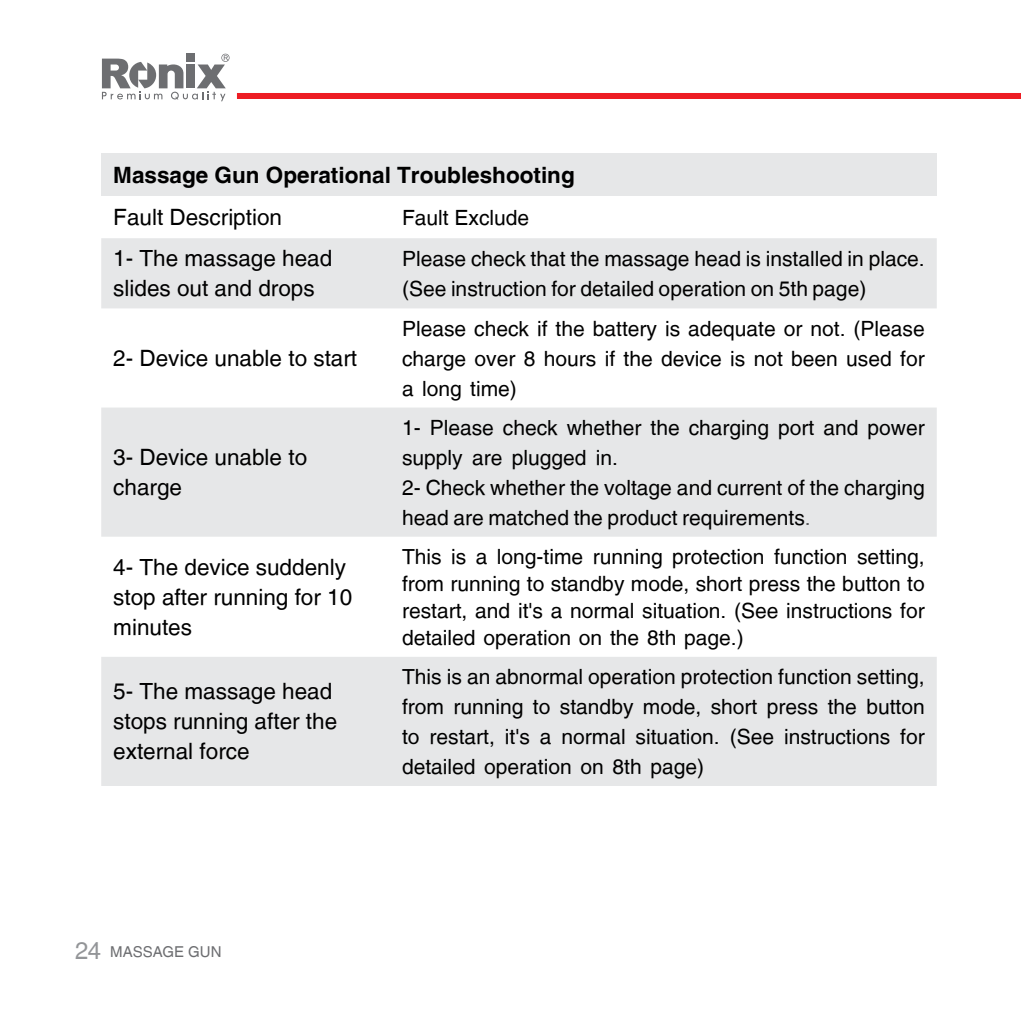
<style>
.page{position:relative;width:1021px;height:1021px;background:#fff}
.page>*{position:absolute;margin:0;border:0;box-sizing:border-box;transform-origin:0 0}
.t1{font:22.5px/30px "Helvetica LT";color:#000}
.t2{font:700 22.5px "Helvetica LT";color:#000}
.t3{font:21px/30px "Helvetica LT";color:#000;text-align:justify}
.t4{font:15px "Helvetica LT";color:#6d6e71}
.s1{color:#58595b}
.s2{font-size:24px;color:#939598}
</style>
<div class="page">
<svg style="left:102px;top:54px;width:127px;height:47px"></svg>
<div style="left:186px;top:54px;width:9px;height:8px;background:#6d6e71"></div>
<div style="left:237px;top:93px;width:783px;height:6px;background:#ed1d24"></div>
<div style="left:101px;top:153px;width:835px;height:43px;background:#e6e7e8"></div>
<div style="left:101px;top:238px;width:835px;height:70px;background:#e6e7e8"></div>
<div style="left:101px;top:407px;width:835px;height:129px;background:#e6e7e8"></div>
<div style="left:101px;top:657px;width:835px;height:129px;background:#e6e7e8"></div>
<p class="t2" style="left:113px;top:161px;width:463px">Massage Gun Operational Troubleshooting</p>
<p class="t1" style="left:113px;top:202px;width:170px">Fault Description</p>
<p class="t3" style="left:402px;top:202px;width:129px">Fault Exclude</p>
<p class="t1" style="left:113px;top:243px;width:220px">1- The massage head slides out and drops</p>
<p class="t3" style="left:402px;top:243px;width:524px">Please check that the massage head is installed in place. (See instruction for detailed operation on 5th page)</p>
<p class="t1" style="left:113px;top:343px;width:245px">2- Device unable to start</p>
<p class="t1" style="left:113px;top:442px;width:195px">3- Device unable to charge</p>
<p class="t3" style="left:402px;top:313px;width:524px">Please check if the battery is adequate or not. (Please charge over 8 hours if the device is not been used for a long time)</p>
<p class="t3" style="left:402px;top:412px;width:524px;text-align:left">1- Please check whether the charging port and power supply are plugged in.<br>2- Check whether the voltage and current of the charging head are matched the product requirements<span class="s1">.</span></p>
<p class="t1" style="left:113px;top:552px;width:240px">4- The device suddenly stop after running for 10 minutes</p>
<p class="t3" style="left:402px;top:543px;width:524px;line-height:27px">This is a long-time running protection function setting, from running to standby mode, short press the button to restart, and it's a normal situation. (See instructions for detailed operation on the 8th page.)</p>
<p class="t1" style="left:113px;top:676px;width:225px">5- The massage head stops running after the external force</p>
<p class="t3" style="left:402px;top:661px;width:524px">This is an abnormal operation protection function setting, from running to standby mode, short press the button to restart, it's a normal situation. (See instructions for detailed operation on 8th page)</p>
<p class="t4" style="left:75px;top:943px;width:148px"><span class="s2">24</span> MASSAGE GUN</p>
</div>
